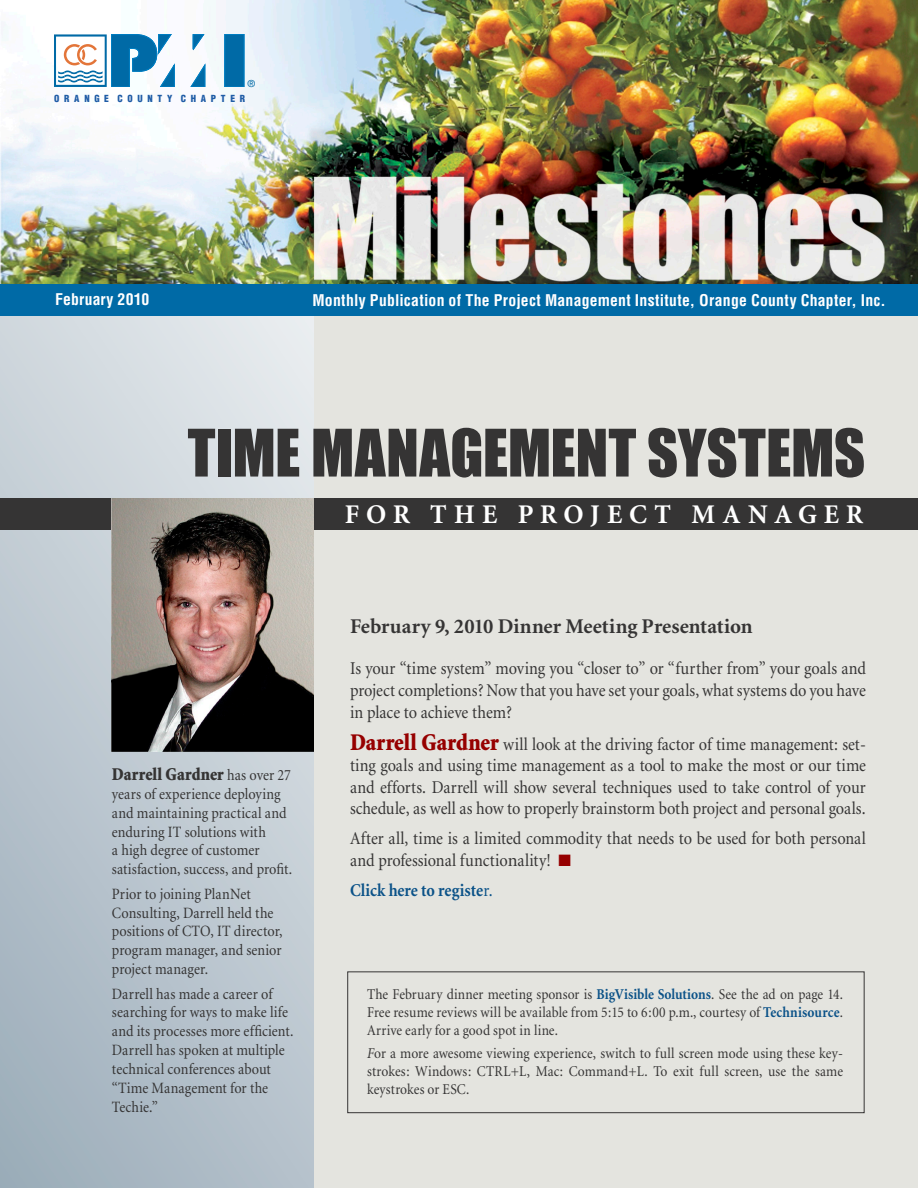
<style>
.page{position:relative;width:918px;height:1188px;background:#fff}
.page>*{position:absolute;margin:0;border:0;box-sizing:border-box;transform-origin:0 0}
.t1{font:60.45px "Impact";color:#353434}
.t2{font:700 27px "Minion";letter-spacing:.255em;color:#fff}
.t3{font:700 21px "Minion";letter-spacing:.005em;color:#353434}
.t4{font:18px/21.6px "Minion";color:#353434;text-align:justify;scale:.9 1}
.t5{font:900 18px "Minion";letter-spacing:.005em;color:#353434;scale:.9 1}
.t6{font:700 18px "Minion";color:#0b5288;scale:.9 1}
.t7{font:15.75px/18.9px "Minion";letter-spacing:.005em;color:#353434;scale:.9 1}
.t8{font:700 condensed 15.75px "Helvetica";letter-spacing:.015em;color:#fff}
.t9{font:15px/18px "Minion";letter-spacing:.01em;color:#353434;text-align:justify;scale:.9 1}
.t10{font:9.75px "Helvetica";color:#006aa6}
.t11{font:900 condensed 9.6px "Helvetica";letter-spacing:.49em;color:#1f5ca6}
.s1{font-weight:400;font-size:15.75px}
.s2{font-weight:900;font-size:24px;color:#960000}
.s3{color:#960000}
.s4{font-weight:400}
.s5{font-weight:700;color:#0b5288}
.s6{font-style:italic}
</style>
<div class="page">
<svg style="left:0;top:316px;width:314px;height:872px"></svg>
<div style="left:314px;top:303px;width:604px;height:885px;background:#e4e4df"></div>
<img style="left:0;top:0;width:918px;height:284px">
<div style="left:0;top:284px;width:918px;height:32px;background:#006aa6"></div>
<svg style="left:193px;top:34px;width:11px;height:16px"></svg>
<div style="left:225px;top:35px;width:19px;height:52px;background:#006aa6"></div>
<div style="left:225px;top:34px;width:19px;height:53px;border:1px solid #007ec2"></div>
<svg style="left:191px;top:64px;width:14px;height:23px"></svg>
<svg style="left:54px;top:34px;width:121px;height:53px"></svg>
<div style="left:0;top:498px;width:918px;height:32px;background:#353434"></div>
<img style="left:111px;top:498px;width:203px;height:253px">
<div style="left:347px;top:971px;width:518px;height:142px;border:1px solid #353434"></div>
<p class="t10" style="left:248px;top:78px;width:9px">®</p>
<p class="t11" style="left:54px;top:92px;width:192px">ORANGE COUNTY CHAPTER</p>
<p class="t8" style="left:55px;top:290px;width:96px">February 2010</p>
<p class="t8" style="left:312px;top:291px;width:575px">Monthly Publication of The Project Management Institute, Orange County Chapter, Inc.</p>
<h1 class="t1" style="left:188px;top:416px;width:679px">TIME MANAGEMENT SYSTEMS</h1>
<h2 class="t2" style="left:345px;top:500px;width:520px">FOR THE PROJECT MANAGER</h2>
<p class="t5" style="left:112px;top:765px;width:200px">Darrell Gardner <span class="s1">has over 27</span></p>
<p class="t7" style="left:112px;top:785px;width:202px">years of experience deploying and maintaining practical and enduring IT solutions with<br>a high degree of customer satisfaction, success, and profit.</p>
<p class="t7" style="left:112px;top:885px;width:191px">Prior to joining PlanNet<br>Consulting, Darrell held the positions of CTO, IT director, program manager, and senior project manager.</p>
<p class="t7" style="left:112px;top:985px;width:203px">Darrell has made a career of searching for ways to make life and its processes more efficient.<br>Darrell has spoken at multiple technical conferences about “Time Management for the<br>Techie.”</p>
<p class="t3" style="left:350px;top:616px;width:404px">February 9, 2010 Dinner Meeting Presentation</p>
<p class="t4" style="left:350px;top:659px;width:575px">Is your “time system” moving you “closer to” or “further from” your goals and project completions? Now that you have set your goals, what systems do you have in place to achieve them?</p>
<p class="t4" style="left:350px;top:734px;width:575px"><span class="s2">Darrell Gardner</span> will look at the driving factor of time management: set&shy;ting goals and using time management as a tool to make the most or our time and efforts. Darrell will show several techniques used to take control of your schedule, as well as how to properly brainstorm both project and personal goals.</p>
<p class="t4" style="left:350px;top:828px;width:575px">After all, time is a limited commodity that needs to be used for both personal and professional functionality! <span class="s3">■</span></p>
<p class="t6" style="left:350px;top:881px;width:160px">Click here to registe<span class="s4">r.</span></p>
<p class="t9" style="left:367px;top:985px;width:530px">The February dinner meeting sponsor is <span class="s5">BigVisible Solutions</span>. See the ad on page 14.<br>Free resume reviews will be available from 5:15 to 6:00 p.m., courtesy of <span class="s5">Technisource</span>.<br>Arrive early for a good spot in line.</p>
<p class="t9" style="left:367px;top:1045px;width:530px"><span class="s6">F</span>or a more awesome viewing experience, switch to full screen mode using these key&shy;strokes: Windows: CTRL+L, Mac: Command+L. To exit full screen, use the same keystrokes or ESC.</p>
</div>
